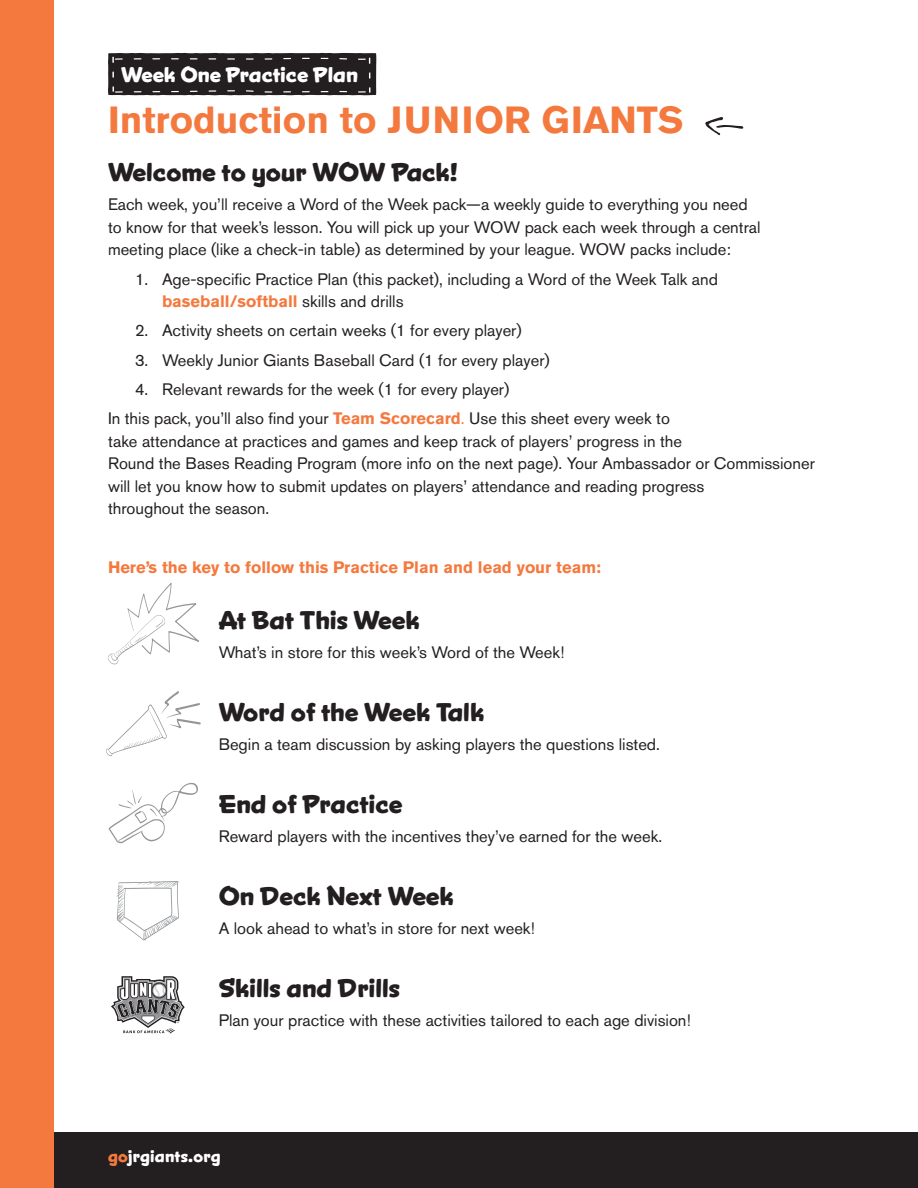
<style>
.page{position:relative;width:918px;height:1188px;background:#fff}
.page>*{position:absolute;margin:0;border:0;box-sizing:border-box;transform-origin:0 0}
.t1{font:700 37.5px "Akzidenz Grotesk BE";color:#f4793e}
.At_Bat{font:700 25.5px "Snicker";color:#231f20}
.body_copy{font:700 25.5px "Snicker";color:#231f20}
.t2{font:700 21px "Snicker";color:#fff}
.body_copy-2{font:16.5px/22.5px "Akzidenz Grotesk BE";color:#231f20}
.body_copy-3{font:700 16.5px "Akzidenz Grotesk BE";color:#f4793e}
.t3{font:700 16.5px "Snicker";letter-spacing:.01em;color:#fff}
.s1{font-weight:700;color:#f4793e}
.s2{color:#f4793e}
</style>
<div class="page">
<div style="left:0;top:1133px;width:918px;height:55px;background:#231f20"></div>
<div style="left:0;top:0;width:54px;height:1188px;background:#f4793e"></div>
<svg style="left:108px;top:53px;width:268px;height:42px;background:#292526"></svg>
<svg style="left:108px;top:583px;width:91px;height:82px"></svg>
<svg style="left:705px;top:117px;width:38px;height:18px"></svg>
<svg style="left:106px;top:691px;width:95px;height:66px"></svg>
<svg style="left:109px;top:782px;width:89px;height:61px"></svg>
<svg style="left:116px;top:881px;width:63px;height:60px"></svg>
<svg style="left:111px;top:976px;width:74px;height:58px"></svg>
<p class="t2" style="left:121px;top:61px;width:238px">Week One Practice Plan</p>
<p class="t1" style="left:108px;top:98px;width:577px">Introduction to JUNIOR GIANTS</p>
<p class="body_copy" style="left:108px;top:156px;width:351px">Welcome to your WOW Pack!</p>
<p class="body_copy-2" style="left:108px;top:193px;width:654px">Each week, you’ll receive a Word of the Week pack—a weekly guide to everything you need to know for that week’s lesson. You will pick up your WOW pack each week through a central meeting place (like a check-in table) as determined by your league. WOW packs include:</p>
<p class="body_copy-2" style="left:162px;top:268px;width:557px;text-indent:-27px">1. Age-specific Practice Plan (this packet), including a Word of the Week Talk and <span class="s1">baseball/softball</span> skills and drills</p>
<p class="body_copy-2" style="left:135px;top:319px;width:388px">2. Activity sheets on certain weeks (1 for every player)</p>
<p class="body_copy-2" style="left:135px;top:349px;width:416px">3. Weekly Junior Giants Baseball Card (1 for every player)</p>
<p class="body_copy-2" style="left:135px;top:378px;width:376px">4. Relevant rewards for the week (1 for every player)</p>
<p class="body_copy-2" style="left:108px;top:407px;width:708px">In this pack, you’ll also find your <span class="s1">Team Scorecard</span><span class="s2">.</span> Use this sheet every week to<br>take attendance at practices and games and keep track of players’ progress in the<br>Round the Bases Reading Program (more info on the next page). Your Ambassador or Commissioner will let you know how to submit updates on players’ attendance and reading progress<br>throughout the season.</p>
<p class="body_copy-3" style="left:108px;top:557px;width:494px">Here’s the key to follow this Practice Plan and lead your team:</p>
<p class="At_Bat" style="left:219px;top:603px;width:202px">At Bat This Week</p>
<p class="body_copy-2" style="left:219px;top:641px;width:347px">What’s in store for this week’s Word of the Week!</p>
<p class="At_Bat" style="left:219px;top:695px;width:267px">Word of the Week Talk</p>
<p class="body_copy-2" style="left:219px;top:733px;width:443px">Begin a team discussion by asking players the questions listed.</p>
<p class="At_Bat" style="left:219px;top:788px;width:185px">End of Practice</p>
<p class="body_copy-2" style="left:219px;top:825px;width:445px">Reward players with the incentives they’ve earned for the week.</p>
<p class="At_Bat" style="left:219px;top:880px;width:237px">On Deck Next Week</p>
<p class="body_copy-2" style="left:219px;top:917px;width:318px">A look ahead to what’s in store for next week!</p>
<p class="At_Bat" style="left:219px;top:972px;width:183px">Skills and Drills</p>
<p class="body_copy-2" style="left:219px;top:1009px;width:474px">Plan your practice with these activities tailored to each age division!</p>
<p class="t3" style="left:108px;top:1145px;width:114px"><span class="s2">go</span>jrgiants.org</p>
</div>
